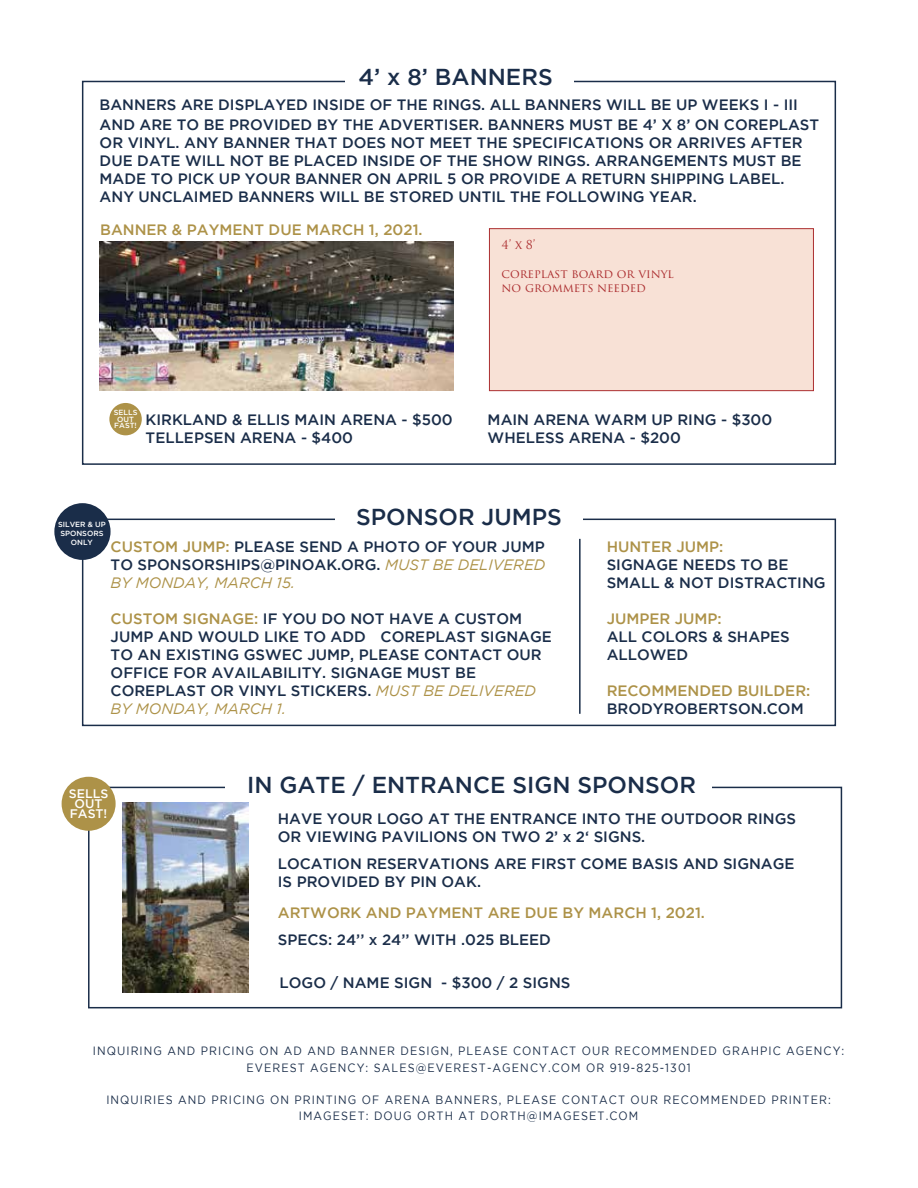
<style>
.page{position:relative;width:918px;height:1188px;background:#fff}
.page>*{position:absolute;margin:0;border:0;box-sizing:border-box;transform-origin:0 0}
.t1{font:500 22.95px "Gotham";color:#1a2d49}
.t2{font:500 15px/18px "Gotham";color:#1a2d49}
.t3{font:500 15px "Gotham";color:#ad9248}
.t4{font:500 12.45px/10.4px "Gotham";color:#fff;text-align:center}
.t5{font:12px/16.2px "Gotham";letter-spacing:.1em;color:#1a2d49;text-align:center;scale:.91 1}
.t6{font:12px/14.4px "Trajan Pro 3";letter-spacing:-.005em;color:#ac2e30}
.t7{font:500 7.5px/6.1px "Gotham";color:#fff;text-align:center}
.s1{color:#ad9248}
.s2{font-weight:400;font-style:italic;color:#ad9248}
</style>
<div class="page">
<div style="left:88px;top:787px;width:754px;height:221px;border:2px solid #1a2d49"></div>
<div style="left:226px;top:778px;width:486px;height:19px;background:#fff"></div>
<div style="left:62px;top:777px;width:54px;height:54px;background:#ad9248;border-radius:50%"></div>
<img style="left:123px;top:803px;width:125px;height:190px">
<div style="left:82px;top:81px;width:754px;height:384px;border:2px solid #1a2d49"></div>
<div style="left:345px;top:70px;width:228px;height:20px;background:#fff"></div>
<div style="left:109px;top:403px;width:33px;height:32px;background:#ad9248;border-radius:50%"></div>
<img style="left:100px;top:242px;width:353px;height:149px">
<div style="left:489px;top:228px;width:325px;height:163px;background:#f8e1d6;border:1px solid #ac2e30"></div>
<div style="left:82px;top:519px;width:754px;height:207px;border:2px solid #1a2d49"></div>
<div style="left:335px;top:505px;width:248px;height:20px;background:#fff"></div>
<hr style="left:579px;top:539px;width:2px;height:175px;background:#1a2d49">
<div style="left:54px;top:503px;width:57px;height:57px;background:#1a2d49;border-radius:50%"></div>
<h1 class="t1" style="left:358px;top:64px;width:196px">4’ x 8’ BANNERS</h1>
<p class="t2" style="left:100px;top:95px;width:721px;line-height:19.5px">BANNERS ARE DISPLAYED INSIDE OF THE RINGS. ALL BANNERS WILL BE UP WEEKS I - III<br>AND ARE TO BE PROVIDED BY THE ADVERTISER. BANNERS MUST BE 4’ X 8’ ON COREPLAST</p>
<p class="t2" style="left:100px;top:133px;width:705px">OR VINYL. ANY BANNER THAT DOES NOT MEET THE SPECIFICATIONS OR ARRIVES AFTER DUE DATE WILL NOT BE PLACED INSIDE OF THE SHOW RINGS. ARRANGEMENTS MUST BE MADE TO PICK UP YOUR BANNER ON APRIL 5 OR PROVIDE A RETURN SHIPPING LABEL.<br>ANY UNCLAIMED BANNERS WILL BE STORED UNTIL THE FOLLOWING YEAR.</p>
<p class="t3" style="left:100px;top:221px;width:324px">BANNER &amp; PAYMENT DUE MARCH 1, 2021.</p>
<p class="t6" style="left:502px;top:238px;width:35px">4’ X 8’</p>
<p class="t6" style="left:502px;top:267px;width:174px">COREPLAST BOARD OR VINYL<br>NO GROMMETS NEEDED</p>
<p class="t7" style="left:114px;top:410px;width:25px">SELLS<br>OUT<br>FAST!</p>
<p class="t2" style="left:146px;top:411px;width:309px">KIRKLAND &amp; ELLIS MAIN ARENA - $500</p>
<p class="t2" style="left:488px;top:411px;width:286px">MAIN ARENA WARM UP RING - $300</p>
<p class="t2" style="left:146px;top:429px;width:209px">TELLEPSEN ARENA - $400</p>
<p class="t2" style="left:488px;top:429px;width:195px">WHELESS ARENA - $200</p>
<h1 class="t1" style="left:356px;top:503px;width:207px">SPONSOR JUMPS</h1>
<p class="t2" style="left:111px;top:537px;width:436px;text-align:justify"><span class="s1">CUSTOM JUMP:</span> PLEASE SEND A PHOTO OF YOUR JUMP TO SPONSORSHIPS@PINOAK.ORG. <span class="s2">MUST BE DELIVERED BY MONDAY, MARCH 15.</span></p>
<p class="t2" style="left:111px;top:609px;width:443px"><span class="s1">CUSTOM SIGNAGE:</span> IF YOU DO NOT HAVE A CUSTOM JUMP AND WOULD LIKE TO ADD COREPLAST SIGNAGE TO AN EXISTING GSWEC JUMP, PLEASE CONTACT OUR OFFICE FOR AVAILABILITY. SIGNAGE MUST BE COREPLAST OR VINYL STICKERS. <span class="s2">MUST BE DELIVERED BY MONDAY, MARCH 1.</span></p>
<p class="t7" style="left:58px;top:520px;width:49px;line-height:8.9px">SILVER &amp; UP<br>SPONSORS<br>ONLY</p>
<p class="t3" style="left:607px;top:538px;width:118px">HUNTER JUMP:</p>
<p class="t2" style="left:607px;top:555px;width:220px">SIGNAGE NEEDS TO BE<br>SMALL &amp; NOT DISTRACTING</p>
<p class="t3" style="left:607px;top:610px;width:117px">JUMPER JUMP:</p>
<p class="t2" style="left:607px;top:627px;width:185px">ALL COLORS &amp; SHAPES<br>ALLOWED</p>
<p class="t3" style="left:607px;top:682px;width:205px">RECOMMENDED BUILDER:</p>
<p class="t2" style="left:607px;top:699px;width:199px">BRODYROBERTSON.COM</p>
<p class="t4" style="left:69px;top:788px;width:41px">SELLS<br>OUT<br>FAST!</p>
<h1 class="t1" style="left:247px;top:772px;width:450px">IN GATE / ENTRANCE SIGN SPONSOR</h1>
<p class="t2" style="left:278px;top:810px;width:520px">HAVE YOUR LOGO AT THE ENTRANCE INTO THE OUTDOOR RINGS<br>OR VIEWING PAVILIONS ON TWO 2’ x 2‘ SIGNS.</p>
<p class="t2" style="left:278px;top:855px;width:518px">LOCATION RESERVATIONS ARE FIRST COME BASIS AND SIGNAGE<br>IS PROVIDED BY PIN OAK.</p>
<p class="t3" style="left:278px;top:904px;width:429px">ARTWORK AND PAYMENT ARE DUE BY MARCH 1, 2021.</p>
<p class="t2" style="left:278px;top:931px;width:275px">SPECS: 24’’ x 24’’ WITH .025 BLEED</p>
<p class="t2" style="left:280px;top:974px;width:292px">LOGO / NAME SIGN - $300 / 2 SIGNS</p>
<p class="t5" style="left:93px;top:1043px;width:827px">INQUIRING AND PRICING ON AD AND BANNER DESIGN, PLEASE CONTACT OUR RECOMMENDED GRAHPIC AGENCY:<br>EVEREST AGENCY: SALES@EVEREST-AGENCY.COM OR 919-825-1301</p>
<p class="t5" style="left:106px;top:1091px;width:798px">INQUIRIES AND PRICING ON PRINTING OF ARENA BANNERS, PLEASE CONTACT OUR RECOMMENDED PRINTER:<br>IMAGESET: DOUG ORTH AT DORTH@IMAGESET.COM</p>
</div>
